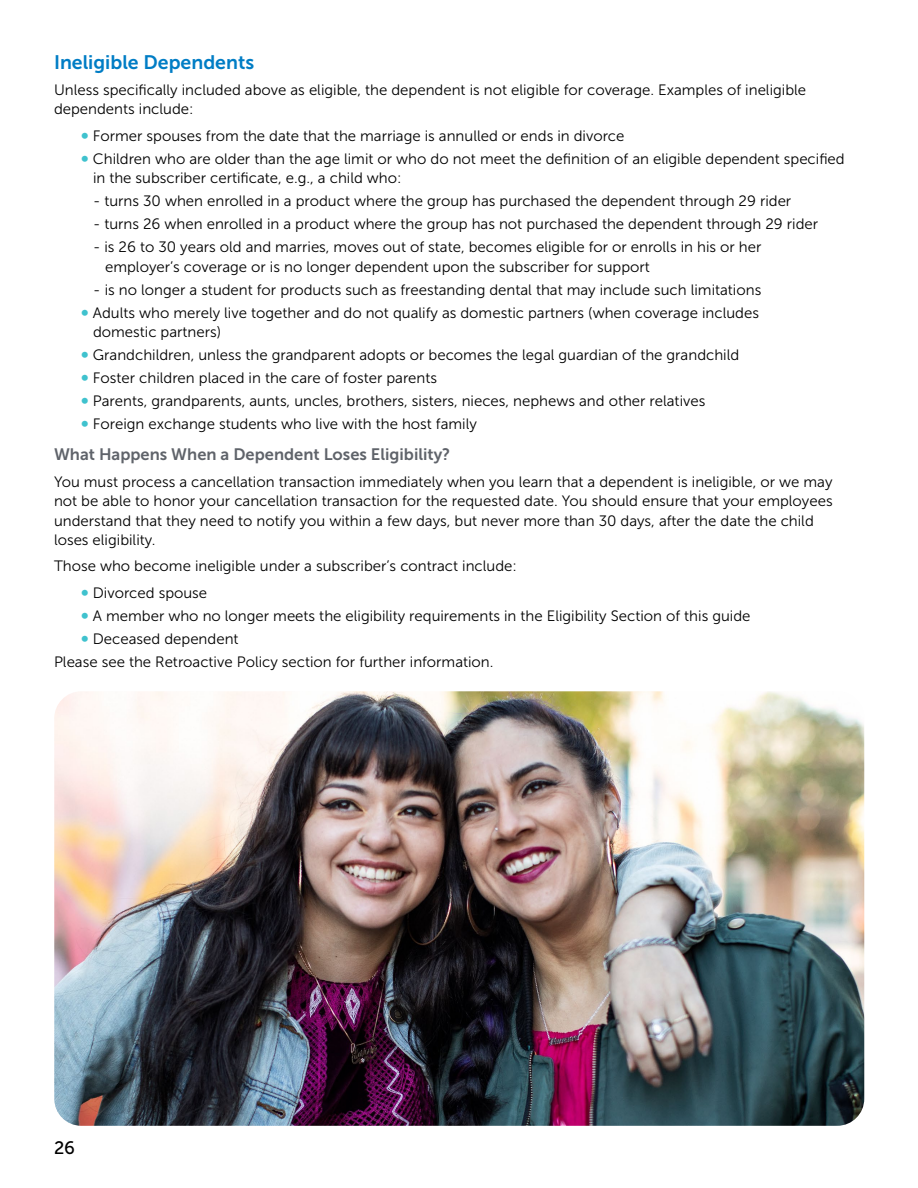
<style>
.page{position:relative;width:918px;height:1188px;background:#fff}
.page>*{position:absolute;margin:0;border:0;box-sizing:border-box;transform-origin:0 0}
.Subhead_2{font:19.5px "Museo Sans 700";color:#007dc5}
.t1{font:18px "Museo Sans 500";color:#000}
.subhead_3{font:16.5px "Museo Sans 700";color:#5f636a}
.tabbed_body_copy{font:15px/19.5px "Museo Sans 300";color:#000}
.body_copy{font:15px/19.5px "Museo Sans 300";color:#000}
.s1{font-family:"Museo Sans 700";font-size:18px;color:#3fc2ce}
</style>
<div class="page">
<img style="left:54px;top:691px;width:810px;height:435px">
<p class="Subhead_2" style="left:54px;top:51px;width:202px">Ineligible Dependents</p>
<p class="body_copy" style="left:54px;top:80px;width:754px">Unless specifically included above as eligible, the dependent is not eligible for coverage. Examples of ineligible dependents include:</p>
<p class="tabbed_body_copy" style="left:81px;top:126px;width:545px"><span class="s1">•</span> Former spouses from the date that the marriage is annulled or ends in divorce</p>
<p class="tabbed_body_copy" style="left:93px;top:149px;width:753px;text-indent:-12px"><span class="s1">•</span> Children who are older than the age limit or who do not meet the definition of an eligible dependent specified in the subscriber certificate, e.g., a child who:</p>
<p class="tabbed_body_copy" style="left:93px;top:191px;width:700px">- turns 30 when enrolled in a product where the group has purchased the dependent through 29 rider</p>
<p class="tabbed_body_copy" style="left:93px;top:214px;width:727px">- turns 26 when enrolled in a product where the group has not purchased the dependent through 29 rider</p>
<p class="tabbed_body_copy" style="left:105px;top:237px;width:658px;text-indent:-12px">- is 26 to 30 years old and marries, moves out of state, becomes eligible for or enrolls in his or her employer’s coverage or is no longer dependent upon the subscriber for support</p>
<p class="tabbed_body_copy" style="left:93px;top:280px;width:670px">- is no longer a student for products such as freestanding dental that may include such limitations</p>
<p class="tabbed_body_copy" style="left:93px;top:303px;width:668px;text-indent:-12px"><span class="s1">•</span> Adults who merely live together and do not qualify as domestic partners (when coverage includes domestic partners)</p>
<p class="tabbed_body_copy" style="left:81px;top:345px;width:660px"><span class="s1">•</span> Grandchildren, unless the grandparent adopts or becomes the legal guardian of the grandchild</p>
<p class="tabbed_body_copy" style="left:81px;top:368px;width:358px"><span class="s1">•</span> Foster children placed in the care of foster parents</p>
<p class="tabbed_body_copy" style="left:81px;top:391px;width:626px"><span class="s1">•</span> Parents, grandparents, aunts, uncles, brothers, sisters, nieces, nephews and other relatives</p>
<p class="tabbed_body_copy" style="left:81px;top:414px;width:397px"><span class="s1">•</span> Foreign exchange students who live with the host family</p>
<p class="subhead_3" style="left:54px;top:446px;width:398px">What Happens When a Dependent Loses Eligibility?</p>
<p class="body_copy" style="left:54px;top:472px;width:780px">You must process a cancellation transaction immediately when you learn that a dependent is ineligible, or we may not be able to honor your cancellation transaction for the requested date. You should ensure that your employees understand that they need to notify you within a few days, but never more than 30 days, after the date the child loses eligibility.</p>
<p class="body_copy" style="left:54px;top:557px;width:464px">Those who become ineligible under a subscriber’s contract include:</p>
<p class="tabbed_body_copy" style="left:81px;top:583px;width:128px"><span class="s1">•</span> Divorced spouse</p>
<p class="tabbed_body_copy" style="left:81px;top:606px;width:671px"><span class="s1">•</span> A member who no longer meets the eligibility requirements in the Eligibility Section of this guide</p>
<p class="tabbed_body_copy" style="left:81px;top:629px;width:159px"><span class="s1">•</span> Deceased dependent</p>
<p class="body_copy" style="left:54px;top:652px;width:441px">Please see the Retroactive Policy section for further information.</p>
<p class="t1" style="left:54px;top:1137px;width:23px">26</p>
</div>
